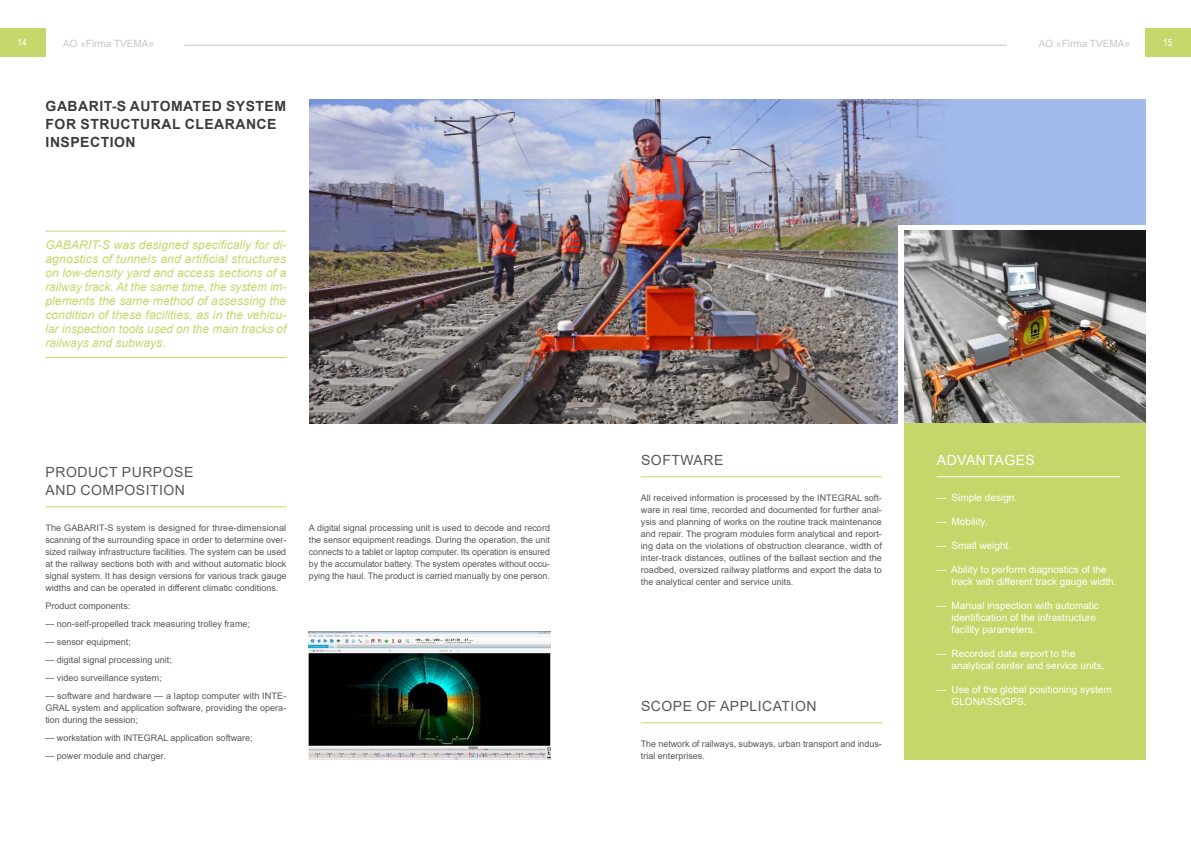
<style>
.page{position:relative;width:1191px;height:842px;background:#fff}
.page>*{position:absolute;margin:0;border:0;box-sizing:border-box;transform-origin:0 0}
.t1{font:700 14px/18px "Arial";letter-spacing:.035em;color:#3c3c3b}
.t2{font:14px/18px "Arial";letter-spacing:.035em;color:#575756}
.t3{font:14px "Arial";letter-spacing:.035em;color:#fff}
.t4{font:italic 12px/14px "Arial";color:#c6d76b;text-align:justify}
.t5{font:10px/12px "Arial";color:#fff}
.t6{font:10px "Arial";color:#c6c6c6}
.t7{font:10px "Arial Narrow";color:#fff}
.t8{font:9px/12px "Arial";color:#575756;text-align:justify}
</style>
<div class="page">
<div style="left:0;top:29px;width:45px;height:28px;background:#c6d76b"></div>
<div style="left:1145px;top:29px;width:46px;height:28px;background:#c6d76b"></div>
<hr style="left:184px;top:45px;width:411px;height:1px;background:#c6c6c6">
<hr style="left:595px;top:45px;width:411px;height:1px;background:#c6c6c6">
<img style="left:309px;top:99px;width:836px;height:324px">
<div style="left:898px;top:225px;width:253px;height:536px;background:#fff"></div>
<img style="left:904px;top:231px;width:241px;height:192px">
<div style="left:904px;top:423px;width:241px;height:336px;background:#c5d76b"></div>
<img style="left:309px;top:632px;width:241px;height:127px">
<hr style="left:45px;top:231px;width:241px;height:1px;background:#c6d76b">
<hr style="left:45px;top:357px;width:241px;height:1px;background:#c6d76b">
<hr style="left:45px;top:506px;width:241px;height:1px;background:#c6d76b">
<hr style="left:641px;top:722px;width:241px;height:1px;background:#c6d76b">
<hr style="left:641px;top:476px;width:241px;height:1px;background:#c6d76b">
<hr style="left:936px;top:476px;width:183px;height:1px;background:#fff">
<p class="t7" style="left:18px;top:35px;width:11px">14</p>
<p class="t6" style="left:63px;top:37px;width:92px">AO «Firma TVEMA»</p>
<p class="t6" style="left:1039px;top:37px;width:92px">AO «Firma TVEMA»</p>
<p class="t7" style="left:1163px;top:35px;width:11px">15</p>
<h1 class="t1" style="left:46px;top:97px;width:242px">GABARIT-S AUTOMATED SYSTEM<br>FOR STRUCTURAL CLEARANCE<br>INSPECTION</h1>
<p class="t4" style="left:45px;top:238px;width:243px">GABARIT-S was designed specifically for di&shy;agnostics of tunnels and artificial structures on low-density yard and access sections of a railway track. At the same time, the system im&shy;plements the same method of assessing the condition of these facilities, as in the vehicu&shy;lar inspection tools used on the main tracks of railways and subways.</p>
<h1 class="t2" style="left:46px;top:463px;width:149px">PRODUCT PURPOSE<br>AND COMPOSITION</h1>
<p class="t8" style="left:45px;top:522px;width:242px">The GABARIT-S system is designed for three-dimensional scanning of the surrounding space in order to determine over&shy;sized railway infrastructure facilities. The system can be used at the railway sections both with and without automatic block signal system. It has design versions for various track gauge widths and can be operated in different climatic conditions.</p>
<p class="t8" style="left:45px;top:600px;width:87px">Product components:</p>
<p class="t8" style="left:45px;top:618px;width:206px">— non-self-propelled track measuring trolley frame;</p>
<p class="t8" style="left:45px;top:636px;width:87px">— sensor equipment;</p>
<p class="t8" style="left:45px;top:654px;width:128px">— digital signal processing unit;</p>
<p class="t8" style="left:45px;top:672px;width:118px">— video surveillance system;</p>
<p class="t8" style="left:45px;top:690px;width:242px">— software and hardware — a laptop computer with INTE-GRAL system and application software, providing the opera&shy;tion during the session;</p>
<p class="t8" style="left:45px;top:732px;width:209px">— workstation with INTEGRAL application software;</p>
<p class="t8" style="left:45px;top:750px;width:122px">— power module and charger.</p>
<p class="t8" style="left:309px;top:522px;width:243px">A digital signal processing unit is used to decode and record the sensor equipment readings. During the operation, the unit connects to a tablet or laptop computer. Its operation is ensured by the accumulator battery. The system operates without occu&shy;pying the haul. The product is carried manually by one person.</p>
<h1 class="t2" style="left:641px;top:451px;width:84px">SOFTWARE</h1>
<h1 class="t3" style="left:937px;top:451px;width:100px">ADVANTAGES</h1>
<p class="t8" style="left:641px;top:492px;width:243px">All received information is processed by the INTEGRAL soft&shy;ware in real time, recorded and documented for further anal&shy;ysis and planning of works on the routine track maintenance and repair. The program modules form analytical and report&shy;ing data on the violations of obstruction clearance, width of inter-track distances, outlines of the ballast section and the roadbed, oversized railway platforms and export the data to the analytical center and service units.</p>
<h1 class="t2" style="left:641px;top:697px;width:177px">SCOPE OF APPLICATION</h1>
<p class="t8" style="left:641px;top:738px;width:242px">The network of railways, subways, urban transport and indus&shy;trial enterprises.</p>
<p class="t5" style="left:936px;top:492px;width:82px">— Simple design.</p>
<p class="t5" style="left:936px;top:516px;width:52px">— Mobility.</p>
<p class="t5" style="left:936px;top:540px;width:76px">— Small weight.</p>
<p class="t5" style="left:951px;top:564px;width:166px;text-indent:-15px">— Ability to perform diagnostics of the track with different track gauge width.</p>
<p class="t5" style="left:951px;top:600px;width:149px;text-indent:-15px">— Manual inspection with automatic identification of the infrastructure facility parameters.</p>
<p class="t5" style="left:951px;top:648px;width:154px;text-indent:-15px">— Recorded data export to the analytical center and service units.</p>
<p class="t5" style="left:951px;top:684px;width:162px;text-indent:-15px">— Use of the global positioning system<br>GLONASS/GPS.</p>
</div>
